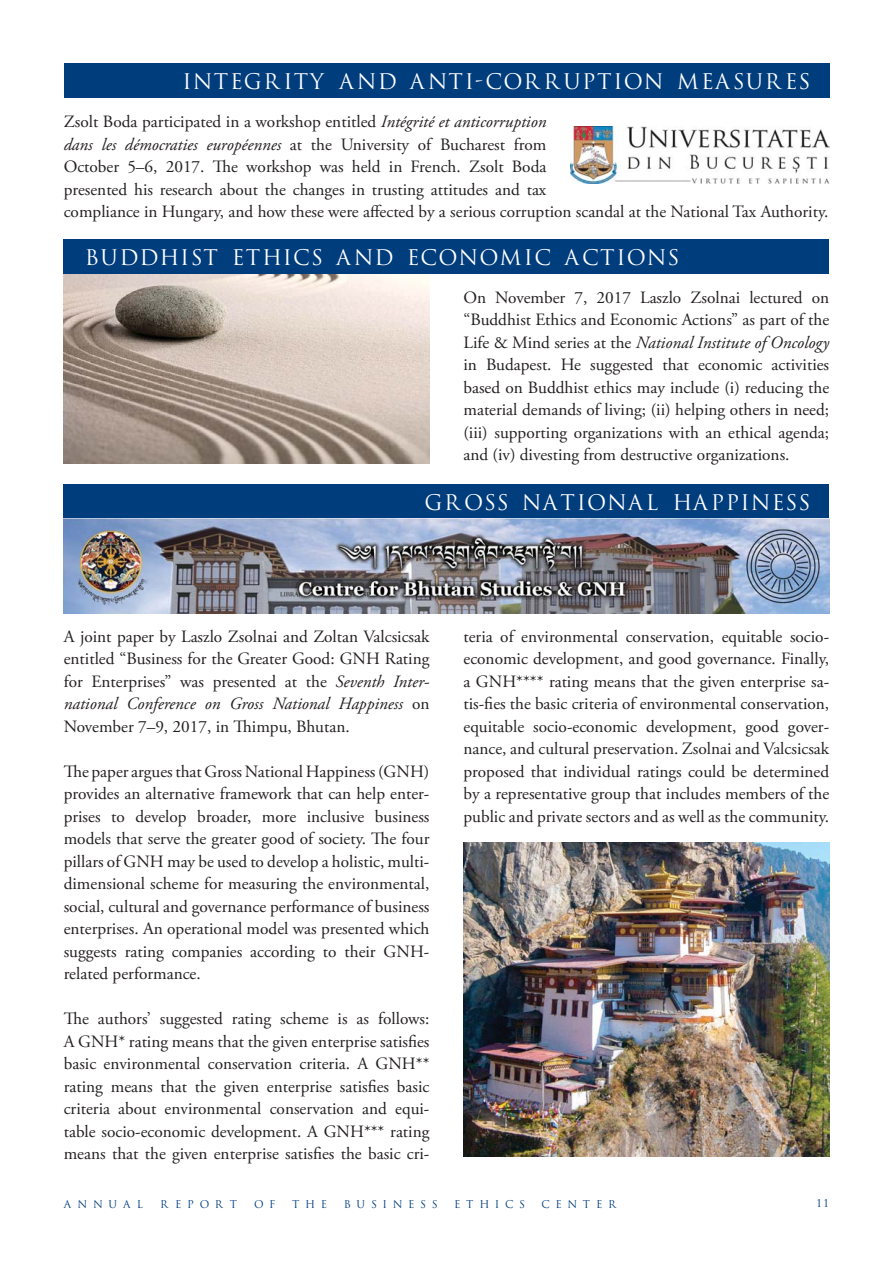
<style>
.page{position:relative;width:893px;height:1263px;background:#fff}
.page>*{position:absolute;margin:0;border:0;box-sizing:border-box;transform-origin:0 0}
.t1{font:21px "Trajan PFL";letter-spacing:.16em;color:#fff}
.t2{font:17.25px/22.5px "Adobe Garamond Pro";color:#231f20;text-align:justify}
.t3{font:10.5px "Trajan PFL";letter-spacing:.64em;color:#003d7d}
.t4{font:10.5px "Trajan Pro";color:#003d7d}
.s1{font-style:italic}
</style>
<div class="page">
<img style="left:64px;top:273px;width:365px;height:190px">
<div style="left:64px;top:64px;width:765px;height:34px;background:#003d7d"></div>
<img style="left:570px;top:126px;width:259px;height:58px">
<div style="left:64px;top:239px;width:765px;height:34px;background:#003d7d"></div>
<div style="left:64px;top:484px;width:765px;height:34px;background:#003d7d"></div>
<img style="left:463px;top:843px;width:366px;height:313px">
<img style="left:64px;top:518px;width:765px;height:95px">
<p class="t1" style="left:182px;top:70px;width:627px">INTEGRITY AND ANTI-CORRUPTION MEASURES</p>
<p class="t2" style="left:64px;top:112px;width:766px;text-align:left">Zsolt Boda participated in a workshop entitled <span class="s1">Intégrité et anticorruption<br>dans les démocraties européennes</span> at the University of Bucharest from<br>October 5–6, 2017. The workshop was held in French. Zsolt Boda<br>presented his research about the changes in trusting attitudes and tax<br>compliance in Hungary, and how these were affected by a serious corruption scandal at the National Tax Authority.</p>
<p class="t1" style="left:85px;top:246px;width:594px">BUDDHIST ETHICS AND ECONOMIC ACTIONS</p>
<p class="t2" style="left:463px;top:287px;width:367px">On November 7, 2017 Laszlo Zsolnai lectured on “Buddhist Ethics and Economic Actions” as part of the Life &amp; Mind series at the <span class="s1">National Institute of Oncology </span>in Budapest. He suggested that economic activities based on Buddhist ethics may include (i) reducing the material demands of living; (ii) helping others in need; (iii) supporting organizations with an ethical agenda; and (iv) divesting from destructive organizations.</p>
<p class="t1" style="left:424px;top:490px;width:385px">GROSS NATIONAL HAPPINESS</p>
<p class="t2" style="left:64px;top:626px;width:367px">A joint paper by Laszlo Zsolnai and Zoltan Valcsicsak entitled “Business for the Greater Good: GNH Rating for Enterprises” was presented at the <span class="s1">Seventh Inter&shy;national Conference on Gross National Happiness</span> on November 7–9, 2017, in Thimpu, Bhutan.</p>
<p class="t2" style="left:64px;top:761px;width:367px">The paper argues that Gross National Happiness (GNH) provides an alternative framework that can help enter&shy;prises to develop broader, more inclusive business models that serve the greater good of society. The four pillars of GNH may be used to develop a holistic, multi&shy;dimensional scheme for measuring the environmental, social, cultural and governance performance of business enterprises. An operational model was presented which suggests rating companies according to their GNH&shy;related performance.</p>
<p class="t2" style="left:64px;top:1009px;width:367px">The authors’ suggested rating scheme is as follows:<br>A GNH* rating means that the given enterprise satisfies basic environmental conservation criteria. A GNH** rating means that the given enterprise satisfies basic criteria about environmental conservation and equi&shy;table socio-economic development. A GNH*** rating means that the given enterprise satisfies the basic cri-</p>
<p class="t2" style="left:463px;top:626px;width:367px">teria of environmental conservation, equitable socio&shy;economic development, and good governance. Finally, a GNH**** rating means that the given enterprise sa&shy;tis-fies the basic criteria of environmental conservation, equitable socio-economic development, good gover&shy;nance, and cultural preservation. Zsolnai and Valcsicsak proposed that individual ratings could be determined by a representative group that includes members of the public and private sectors and as well as the community.</p>
<p class="t3" style="left:64px;top:1198px;width:80px">ANNUAL</p>
<p class="t3" style="left:160px;top:1198px;width:77px">REPORT</p>
<p class="t3" style="left:254px;top:1198px;width:22px">O F</p>
<p class="t3" style="left:292px;top:1198px;width:35px">THE</p>
<p class="t3" style="left:344px;top:1198px;width:94px">BUSINESS</p>
<p class="t3" style="left:454px;top:1198px;width:71px">ETHICS</p>
<p class="t3" style="left:542px;top:1198px;width:76px">CENTER</p>
<p class="t4" style="left:816px;top:1197px;width:15px">11</p>
</div>
